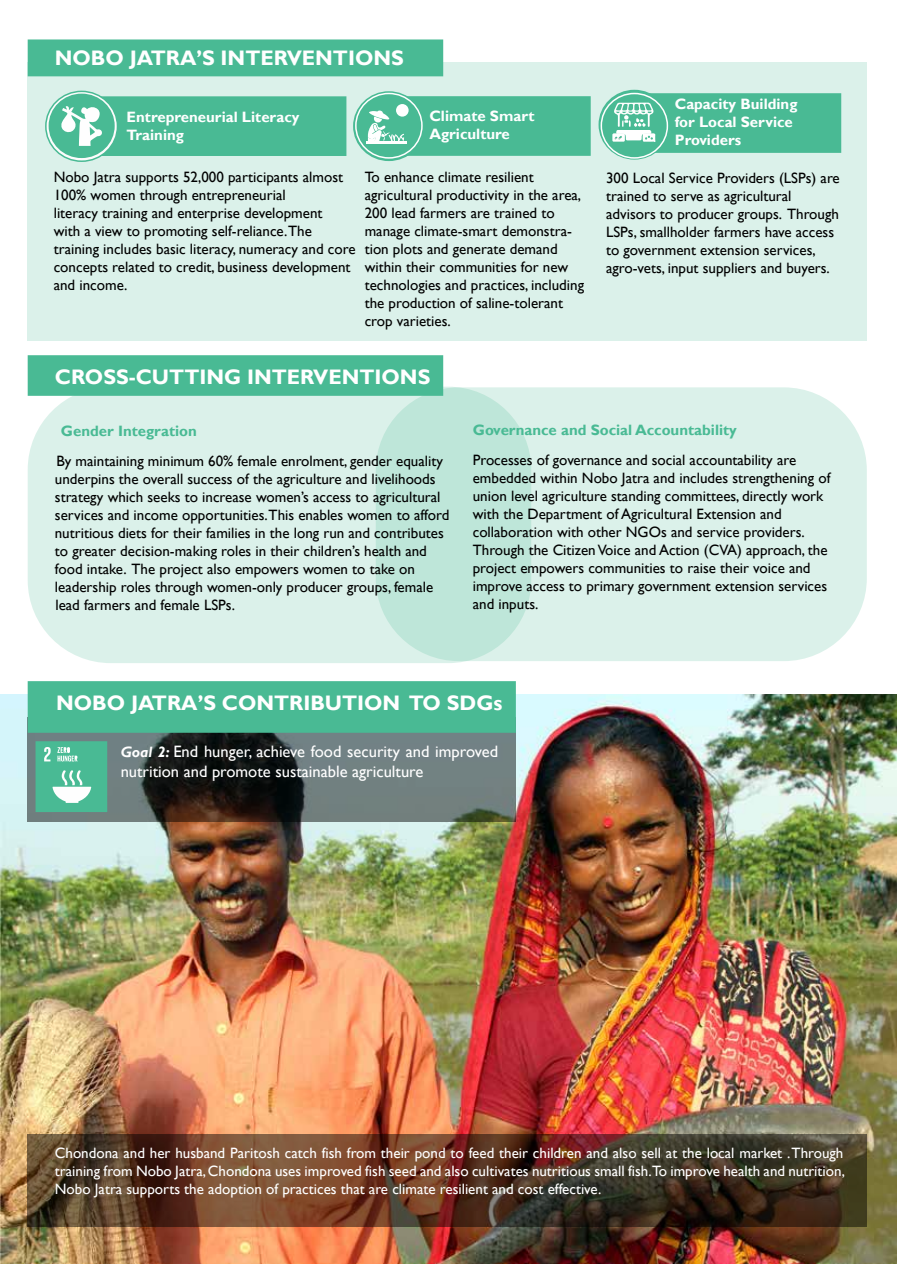
<style>
.page{position:relative;width:897px;height:1264px;background:#fff}
.page>*{position:absolute;margin:0;border:0;box-sizing:border-box;transform-origin:0 0}
.t1{font:700 21px "Gill Sans";color:#fff}
.t2{font:16.5px/19.8px "Gill Sans";color:#fff}
.t3{font:15px/18px "Gill Sans";color:#000}
.t4{font:15px/18px "Gill Sans";color:#fff;text-align:justify}
.t5{font:700 15px/18px "Gill Sans";color:#fff}
.t6{font:700 15px "Gill Sans";color:#49ba94}
.s1{font-weight:700;font-style:italic;font-size:15px}
</style>
<div class="page">
<img style="left:1px;top:694px;width:895px;height:570px">
<svg style="left:28px;top:733px;width:488px;height:89px;background:#515a59"></svg>
<svg style="left:36px;top:741px;width:71px;height:71px;background:#64c4a3"></svg>
<div style="left:28px;top:681px;width:488px;height:52px;background:#49ba94"></div>
<svg style="left:28px;top:1134px;width:838px;height:93px;background:#543725"></svg>
<div style="left:28px;top:387px;width:503px;height:276px;background:#dbf1ea;border-radius:83px"></div>
<svg style="left:376px;top:387px;width:490px;height:274px;background:#d2ede5"></svg>
<svg style="left:28px;top:63px;width:838px;height:278px;background:#d0ece3"></svg>
<div style="left:28px;top:355px;width:415px;height:41px;background:#49ba94"></div>
<div style="left:28px;top:39px;width:415px;height:37px;background:#49ba94"></div>
<svg style="left:46px;top:91px;width:71px;height:70px"></svg>
<div style="left:45px;top:91px;width:73px;height:71px;border:2px solid #49ba94;border-radius:50%"></div>
<div style="left:396px;top:96px;width:194px;height:60px;background:#49ba94"></div>
<svg style="left:353px;top:91px;width:71px;height:70px;fill:#49ba94"></svg>
<div style="left:355px;top:93px;width:67px;height:66px;border:2px solid #fff;border-radius:50%"></div>
<div style="left:641px;top:93px;width:200px;height:60px;background:#49ba94"></div>
<svg style="left:598px;top:90px;width:72px;height:70px;fill:#49ba94"></svg>
<div style="left:600px;top:93px;width:68px;height:66px;border:2px solid #fff;border-radius:50%"></div>
<div style="left:49px;top:94px;width:66px;height:64px;background:#49ba94;border-radius:50%"></div>
<svg style="left:61px;top:106px;width:41px;height:40px"></svg>
<hr style="left:366px;top:141px;width:40px;height:2px;background:#fff">
<div style="left:396px;top:104px;width:12px;height:13px;background:#fff;border-radius:50%"></div>
<svg style="left:368px;top:111px;width:36px;height:30px"></svg>
<svg style="left:612px;top:103px;width:43px;height:40px"></svg>
<h1 class="t1" style="left:55px;top:45px;width:350px">NOBO JATRA’S INTERVENTIONS</h1>
<p class="t5" style="left:127px;top:108px;width:174px">Entrepreneurial Literacy<br>Training</p>
<p class="t5" style="left:429px;top:108px;width:107px">Climate Smart<br>Agriculture</p>
<p class="t5" style="left:674px;top:96px;width:124px">Capacity Building for Local Service<br>Providers</p>
<p class="t3" style="left:54px;top:168px;width:303px">Nobo Jatra supports 52,000 participants almost 100% women through entrepreneurial<br>literacy training and enterprise development<br>with a view to promoting self-reliance.The training includes basic literacy, numeracy and core concepts related to credit, business development and income.</p>
<p class="t3" style="left:365px;top:169px;width:221px">To enhance climate resilient agricultural productivity in the area,<br>200 lead farmers are trained to manage climate-smart demonstra&shy;tion plots and generate demand within their communities for new technologies and practices, including the production of saline-tolerant crop varieties.</p>
<p class="t3" style="left:606px;top:169px;width:235px">300 Local Service Providers (LSPs) are trained to serve as agricultural advisors to producer groups. Through LSPs, smallholder farmers have access to government extension services, agro-vets, input suppliers and buyers.</p>
<h1 class="t1" style="left:55px;top:364px;width:377px">CROSS-CUTTING INTERVENTIONS</h1>
<p class="t6" style="left:61px;top:422px;width:137px">Gender Integration</p>
<p class="t6" style="left:472px;top:421px;width:265px">Governance and Social Accountability</p>
<p class="t3" style="left:472px;top:451px;width:359px">Processes of governance and social accountability are embedded within Nobo Jatra and includes strengthening of union level agriculture standing committees, directly work with the Department of Agricultural Extension and collaboration with other NGOs and service providers.<br>Through the Citizen Voice and Action (CVA) approach, the project empowers communities to raise their voice and improve access to primary government extension services and inputs.</p>
<p class="t3" style="left:55px;top:452px;width:396px">By maintaining minimum 60% female enrolment, gender equality underpins the overall success of the agriculture and livelihoods strategy which seeks to increase women’s access to agricultural services and income opportunities.This enables women to afford nutritious diets for their families in the long run and contributes to greater decision-making roles in their children’s health and food intake. The project also empowers women to take on leadership roles through women-only producer groups, female lead farmers and female LSPs.</p>
<h1 class="t1" style="left:56px;top:690px;width:448px">NOBO JATRA’S CONTRIBUTION TO SDGs</h1>
<p class="t2" style="left:121px;top:742px;width:379px"><span class="s1">Goal 2:</span> End hunger, achieve food security and improved nutrition and promote sustainable agriculture</p>
<p class="t4" style="left:55px;top:1144px;width:791px">Chondona and her husband Paritosh catch fish from their pond to feed their children and also sell at the local market . Through training from Nobo Jatra, Chondona uses improved fish seed and also cultivates nutritious small fish.To improve health and nutrition, Nobo Jatra supports the adoption of practices that are climate resilient and cost effective.</p>
</div>
